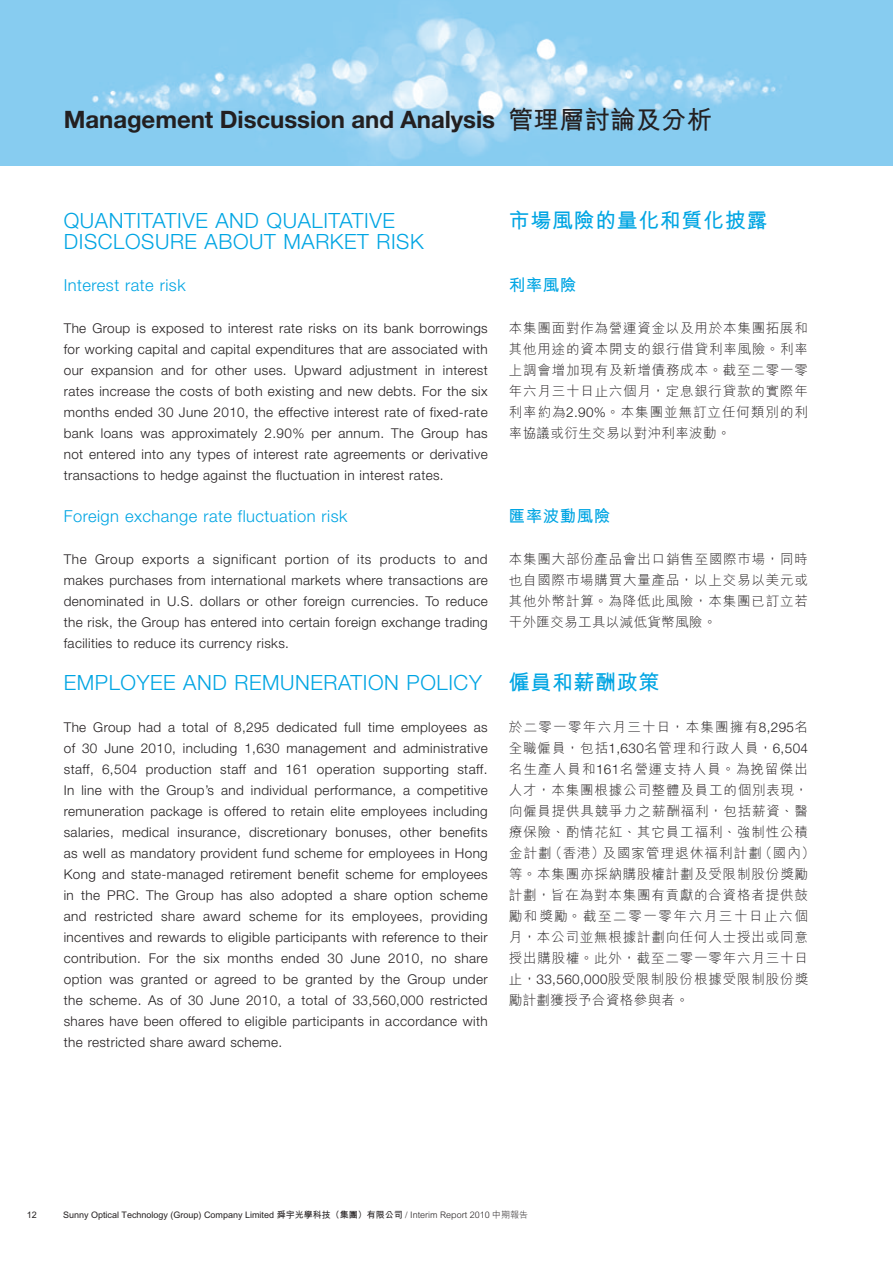
<style>
.page{position:relative;width:893px;height:1263px;background:#fff}
.page>*{position:absolute;margin:0;border:0;box-sizing:border-box;transform-origin:0 0}
.t1{font:700 24px "Helvetica Neue LT Std";letter-spacing:-.005em;color:#231f20}
.t2{font:300 21px "Helvetica Neue LT Std";letter-spacing:.03em;color:#00a5e3}
.t3{font:700 21px "M Hei HK";letter-spacing:.03em;color:#00a5e3}
.t4{font:300 16.5px "Helvetica Neue LT Std";letter-spacing:.03em;color:#00a5e3}
.t5{font:700 16.5px "M Hei HK";letter-spacing:.03em;color:#00a5e3}
.t6{font:300 13.5px/21px "Helvetica Neue LT Std";letter-spacing:.03em;color:#231f20;text-align:justify}
.t7{font:300 13.5px/21px "M Hei HK";letter-spacing:.06em;color:#231f20;text-align:justify}
.t8{font:700 9px "M Hei HK";color:#231f20}
.s1{font-family:"M Hei HK";font-size:25.5px}
.s2{font-family:"Helvetica Neue LT Std"}
.s3{font-weight:300}
</style>
<div class="page">
<img style="left:0;top:0;width:893px;height:166px">
<h1 class="t1" style="left:64px;top:104px;width:650px">Management Discussion and Analysis <span class="s1">管理層討論及分析</span></h1>
<h2 class="t2" style="left:64px;top:207px;width:13px">Quantitative</h2>
<h2 class="t2" style="left:215px;top:207px;width:16px">and</h2>
<h2 class="t2" style="left:267px;top:207px;width:13px">Qualitative</h2>
<h2 class="t2" style="left:64px;top:228px;width:29px">Disclosure</h2>
<h2 class="t2" style="left:205px;top:228px;width:16px">about</h2>
<h2 class="t2" style="left:283px;top:228px;width:33px">Market</h2>
<h2 class="t2" style="left:376px;top:228px;width:27px">Risk</h2>
<p class="t4" style="left:64px;top:275px;width:123px">Interest rate risk</p>
<p class="t6" style="left:64px;top:317px;width:425px">The Group is exposed to interest rate risks on its bank borrowings for working capital and capital expenditures that are associated with our expansion and for other uses. Upward adjustment in interest rates increase the costs of both existing and new debts. For the six months ended 30 June 2010, the effective interest rate of fixed-rate bank loans was approximately 2.90% per annum. The Group has not entered into any types of interest rate agreements or derivative transactions to hedge against the fluctuation in interest rates.</p>
<p class="t4" style="left:64px;top:506px;width:285px">Foreign exchange rate fluctuation risk</p>
<p class="t6" style="left:64px;top:548px;width:425px">The Group exports a significant portion of its products to and makes purchases from international markets where transactions are denominated in U.S. dollars or other foreign currencies. To reduce the risk, the Group has entered into certain foreign exchange trading facilities to reduce its currency risks.</p>
<h2 class="t2" style="left:64px;top:669px;width:28px">Employee</h2>
<h2 class="t2" style="left:183px;top:669px;width:16px">and</h2>
<h2 class="t2" style="left:234px;top:669px;width:29px">Remuneration</h2>
<h2 class="t2" style="left:407px;top:669px;width:28px">Policy</h2>
<p class="t6" style="left:64px;top:716px;width:425px">The Group had a total of 8,295 dedicated full time employees as of 30 June 2010, including 1,630 management and administrative staff, 6,504 production staff and 161 operation supporting staff.<br>In line with the Group’s and individual performance, a competitive remuneration package is offered to retain elite employees including salaries, medical insurance, discretionary bonuses, other benefits as well as mandatory provident fund scheme for employees in Hong Kong and state-managed retirement benefit scheme for employees in the PRC. The Group has also adopted a share option scheme and restricted share award scheme for its employees, providing incentives and rewards to eligible participants with reference to their contribution. For the six months ended 30 June 2010, no share option was granted or agreed to be granted by the Group under the scheme. As of 30 June 2010, a total of 33,560,000 restricted shares have been offered to eligible participants in accordance with the restricted share award scheme.</p>
<h2 class="t3" style="left:509px;top:205px;width:260px">市場風險的量化和質化披露</h2>
<p class="t5" style="left:509px;top:273px;width:69px">利率風險</p>
<p class="t7" style="left:509px;top:317px;width:301px">本集團面對作為營運資金以及用於本集團拓展和其他用途的資本開支的銀行借貸利率風險。利率上調會增加現有及新增債務成本。截至二零一零年六月三十日止六個月，定息銀行貸款的實際年利率約為<span class="s2">2.90%</span>。本集團並無訂立任何類別的利率協議或衍生交易以對沖利率波動。</p>
<p class="t5" style="left:509px;top:504px;width:103px">匯率波動風險</p>
<p class="t7" style="left:509px;top:548px;width:301px">本集團大部份產品會出口銷售至國際巿場，同時也自國際巿場購買大量產品，以上交易以美元或其他外幣計算。為降低此風險，本集團已訂立若干外匯交易工具以減低貨幣風險。</p>
<h2 class="t3" style="left:509px;top:667px;width:152px">僱員和薪酬政策</h2>
<p class="t7" style="left:509px;top:716px;width:308px;text-align:left">於二零一零年六月三十日，本集團擁有<span class="s2">8,295</span>名全職僱員，包括<span class="s2">1,630</span>名管理和行政人員，<span class="s2">6,504</span>名生產人員和<span class="s2">161</span>名營運支持人員。為挽留傑出人才，本集團根據公司整體及員工的個別表現，向僱員提供具競爭力之薪酬福利，包括薪資、醫療保險、酌情花紅、其它員工福利、強制性公積金計劃（香港）及國家管理退休福利計劃（國內）等。本集團亦採納購股權計劃及受限制股份獎勵計劃，旨在為對本集團有貢獻的合資格者提供鼓勵和獎勵。截至二零一零年六月三十日止六個月，本公司並無根據計劃向任何人士授出或同意授出購股權。此外，截至二零一零年六月三十日止，<span class="s2">33,560,000</span>股受限制股份根據受限制股份獎勵計劃獲授予合資格參與者。</p>
<p class="t8" style="left:27px;top:1208px;width:12px">12</p>
<p class="t8" style="left:63px;top:1208px;width:467px">Sunny Optical Technology (Group) Company Limited 舜宇光學科技（集團）有限公司 <span class="s3">/ Interim Report 2010 中期報告</span></p>
</div>
